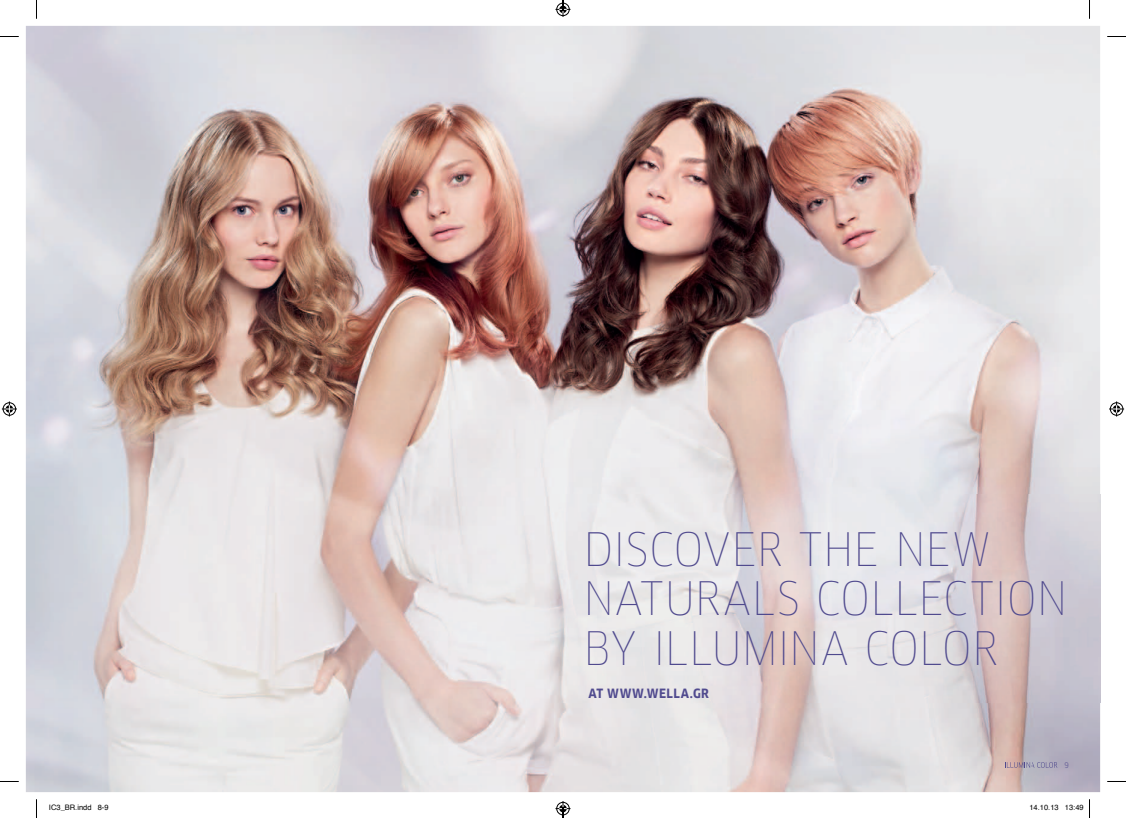
<style>
.page{position:relative;width:1126px;height:818px;background:#fff}
.page>*{position:absolute;margin:0;border:0;box-sizing:border-box;transform-origin:0 0}
.t1{font:100 45px/49.4px "Clan Narrow";letter-spacing:.005em;color:#504a8e}
.t2{font:700 12.5px "Clan Narrow";letter-spacing:.035em;color:#504a8e}
.t3{font:7.5px "Helvetica";color:#000}
.t4{font:7.5px "Clan Narrow";color:#504a8e}
</style>
<div class="page">
<img style="left:26px;top:26px;width:1073px;height:765px">
<svg style="left:1005px;top:761px;width:52px;height:6px"></svg>
<img style="left:550px;top:494px;width:549px;height:208px">
<svg style="left:0;top:36px;width:19px;height:1px"></svg>
<svg style="left:1107px;top:36px;width:18px;height:1px"></svg>
<svg style="left:36px;top:0;width:1px;height:19px"></svg>
<svg style="left:36px;top:799px;width:1px;height:18px"></svg>
<svg style="left:1089px;top:0;width:1px;height:19px"></svg>
<svg style="left:2px;top:401px;width:15px;height:15px"></svg>
<svg style="left:1109px;top:401px;width:14px;height:15px"></svg>
<svg style="left:1089px;top:799px;width:1px;height:18px"></svg>
<svg style="left:555px;top:0;width:15px;height:17px"></svg>
<svg style="left:555px;top:801px;width:15px;height:16px"></svg>
<p class="t1" style="left:583px;top:525px;width:485px">DISCOVER THE NEW<br>NATURALS COLLECTION<br>BY ILLUMINA COLOR</p>
<p class="t2" style="left:588px;top:685px;width:122px">AT WWW.WELLA.GR</p>
<p class="t4" style="left:1064px;top:760px;width:6px">9</p>
<p class="t3" style="left:49px;top:801px;width:61px">IC3_BR.indd 8-9</p>
<p class="t3" style="left:1029px;top:801px;width:56px">14.10.13 13:49</p>
</div>
